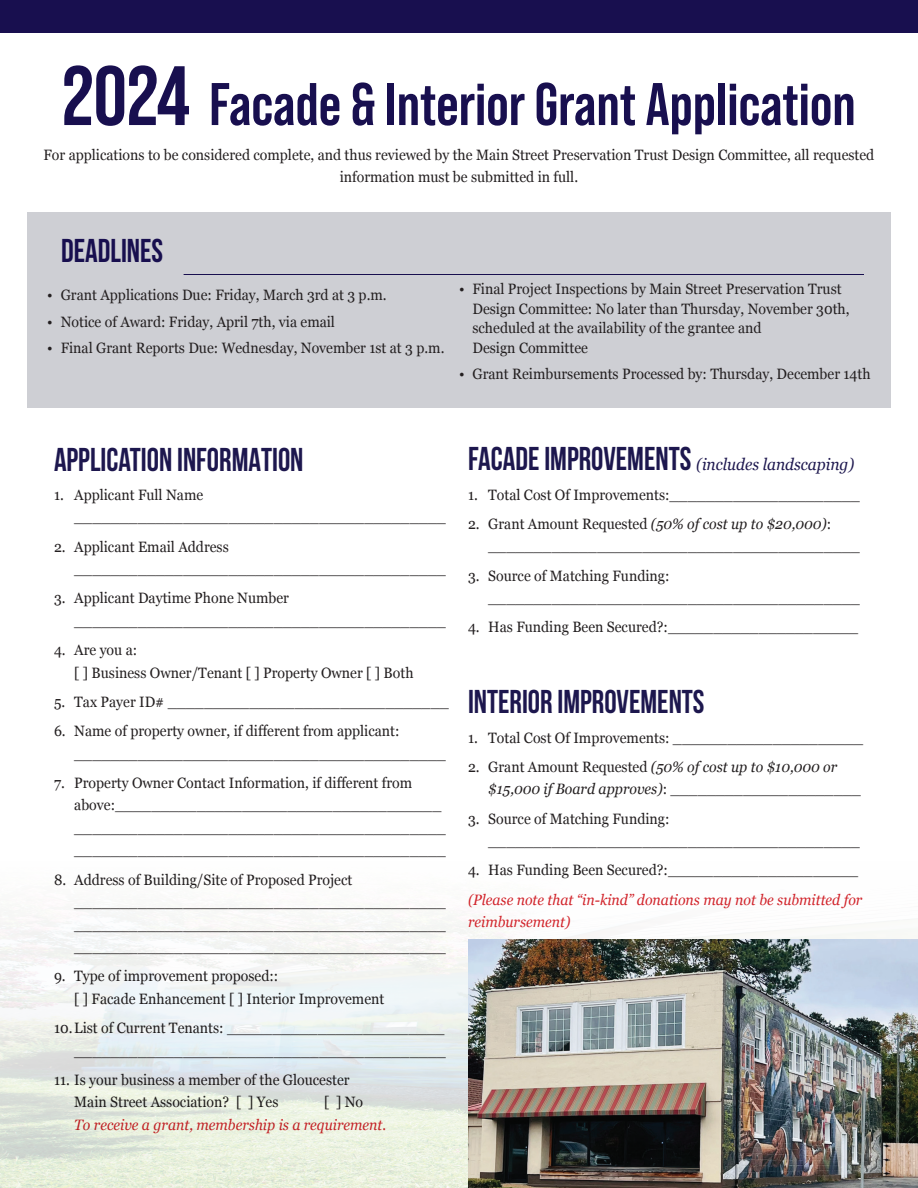
<style>
.page{position:relative;width:918px;height:1188px;background:#fff}
.page>*{position:absolute;margin:0;border:0;box-sizing:border-box;transform-origin:0 0}
.t1{font:700 60px "Bebas Neue Pro";color:#180f4f}
.t2{font:700 33px "Bebas Neue";color:#1d174e;scale:.94 1}
.t3{font:700 33px "Bebas Neue";color:#180f4f;scale:.94 1}
.t4{font:italic 16.5px "Georgia";color:#1d174e;scale:.94 1}
.t5{font:15px/22.5px "Georgia";color:#231f20;scale:.94 1}
.t6{font:italic 15px/22.5px "Georgia";color:#d1232a;scale:.94 1}
.t7{font:italic 15px/22.5px "Georgia";color:#231f20;scale:.94 1}
.s1{font-size:84px}
.s2{font-family:"Bebas Neue";font-weight:700;font-style:normal;font-size:33px}
.s3{font-style:italic}
.s4{font-style:normal}
</style>
<div class="page">
<div style="left:27px;top:213px;width:864px;height:195px;background:#cecfd4"></div>
<div style="left:0;top:0;width:918px;height:32px;background:#180f4f"></div>
<img style="left:0;top:915px;width:918px;height:273px">
<hr style="left:184px;top:274px;width:680px;height:1px;background:#180f4f">
<img style="left:468px;top:940px;width:450px;height:248px">
<h1 class="t1" style="left:62px;top:70px;width:795px"><span class="s1">2024</span> Facade &amp; Interior Grant Application</h1>
<p class="t5" style="left:43px;top:143px;width:885px;text-align:center">For applications to be considered complete, and thus reviewed by the Main Street Preservation Trust Design Committee, all requested information must be submitted in full.</p>
<h2 class="t3" style="left:61px;top:232px;width:110px">DEADLINES</h2>
<p class="t5" style="left:47px;top:283px;width:363px">• Grant Applications Due: Friday, March 3rd at 3 p.m.</p>
<p class="t5" style="left:47px;top:310px;width:308px">• Notice of Award: Friday, April 7th, via email</p>
<p class="t5" style="left:47px;top:336px;width:424px">• Final Grant Reports Due: Wednesday, November 1st at 3 p.m.</p>
<p class="t5" style="left:472px;top:279px;width:403px;line-height:19.5px;text-indent:-13px">• Final Project Inspections by Main Street Preservation Trust Design Committee: No later than Thursday, November 30th, scheduled at the availability of the grantee and<br>Design Committee</p>
<p class="t5" style="left:459px;top:362px;width:439px">• Grant Reimbursements Processed by: Thursday, December 14th</p>
<h2 class="t2" style="left:54px;top:441px;width:267px">APPLICATION INFORMATION</h2>
<p class="t5" style="left:74px;top:483px;width:397px;text-indent:-20px">1. Applicant Full Name _________________________________________</p>
<p class="t5" style="left:74px;top:535px;width:397px;text-indent:-20px">2. Applicant Email Address _________________________________________</p>
<p class="t5" style="left:74px;top:586px;width:397px;text-indent:-20px">3. Applicant Daytime Phone Number _________________________________________</p>
<p class="t5" style="left:74px;top:638px;width:362px;text-indent:-20px">4. Are you a:<br>[ ] Business Owner/Tenant [ ] Property Owner [ ] Both</p>
<p class="t5" style="left:54px;top:690px;width:422px">5. Tax Payer ID# _______________________________</p>
<p class="t5" style="left:74px;top:719px;width:397px;text-indent:-20px">6. Name of property owner, if different from applicant: _________________________________________</p>
<p class="t5" style="left:74px;top:771px;width:397px;text-indent:-20px">7. Property Owner Contact Information, if different from above:____________________________________ _________________________________________ _________________________________________</p>
<p class="t5" style="left:74px;top:868px;width:397px;text-indent:-20px">8. Address of Building/Site of Proposed Project _________________________________________ _________________________________________ _________________________________________</p>
<p class="t5" style="left:74px;top:964px;width:331px;text-indent:-20px">9. Type of improvement proposed::<br>[ ] Facade Enhancement [ ] Interior Improvement</p>
<p class="t5" style="left:54px;top:1016px;width:418px;text-align:right">10.List of Current Tenants: ________________________ _________________________________________</p>
<p class="t5" style="left:74px;top:1068px;width:294px;text-indent:-20px">11. Is your business a member of the Gloucester<br>Main Street Association? [ ] Yes</p>
<p class="t5" style="left:324px;top:1090px;width:43px">[ ] No</p>
<p class="t6" style="left:74px;top:1113px;width:333px">To receive a grant, membership is a requirement.</p>
<p class="t4" style="left:468px;top:453px;width:412px"><span class="s2">FACADE IMPROVEMENTS</span> (includes landscaping)</p>
<p class="t5" style="left:468px;top:482px;width:418px">1. Total Cost Of Improvements:_____________________</p>
<p class="t5" style="left:488px;top:512px;width:397px;text-indent:-20px">2. Grant Amount Requested <span class="s3">(50% of cost up to $20,000)</span>: _________________________________________</p>
<p class="t5" style="left:488px;top:563px;width:397px;text-indent:-20px">3. Source of Matching Funding: _________________________________________</p>
<p class="t5" style="left:468px;top:615px;width:417px">4. Has Funding Been Secured?:_____________________</p>
<h2 class="t2" style="left:468px;top:684px;width:253px">INTERIOR IMPROVEMENTS</h2>
<p class="t5" style="left:468px;top:725px;width:422px">1. Total Cost Of Improvements: _____________________</p>
<p class="t7" style="left:488px;top:755px;width:398px;text-indent:-20px"><span class="s4">2. Grant Amount Requested</span> (50% of cost up to $10,000 or $15,000 if Board approves)<span class="s4">: _____________________</span></p>
<p class="t5" style="left:488px;top:806px;width:397px;text-indent:-20px">3. Source of Matching Funding: _________________________________________</p>
<p class="t5" style="left:468px;top:858px;width:417px">4. Has Funding Been Secured?:_____________________</p>
<p class="t6" style="left:468px;top:887px;width:421px">(Please note that “in-kind” donations may not be submitted for reimbursement)</p>
</div>
